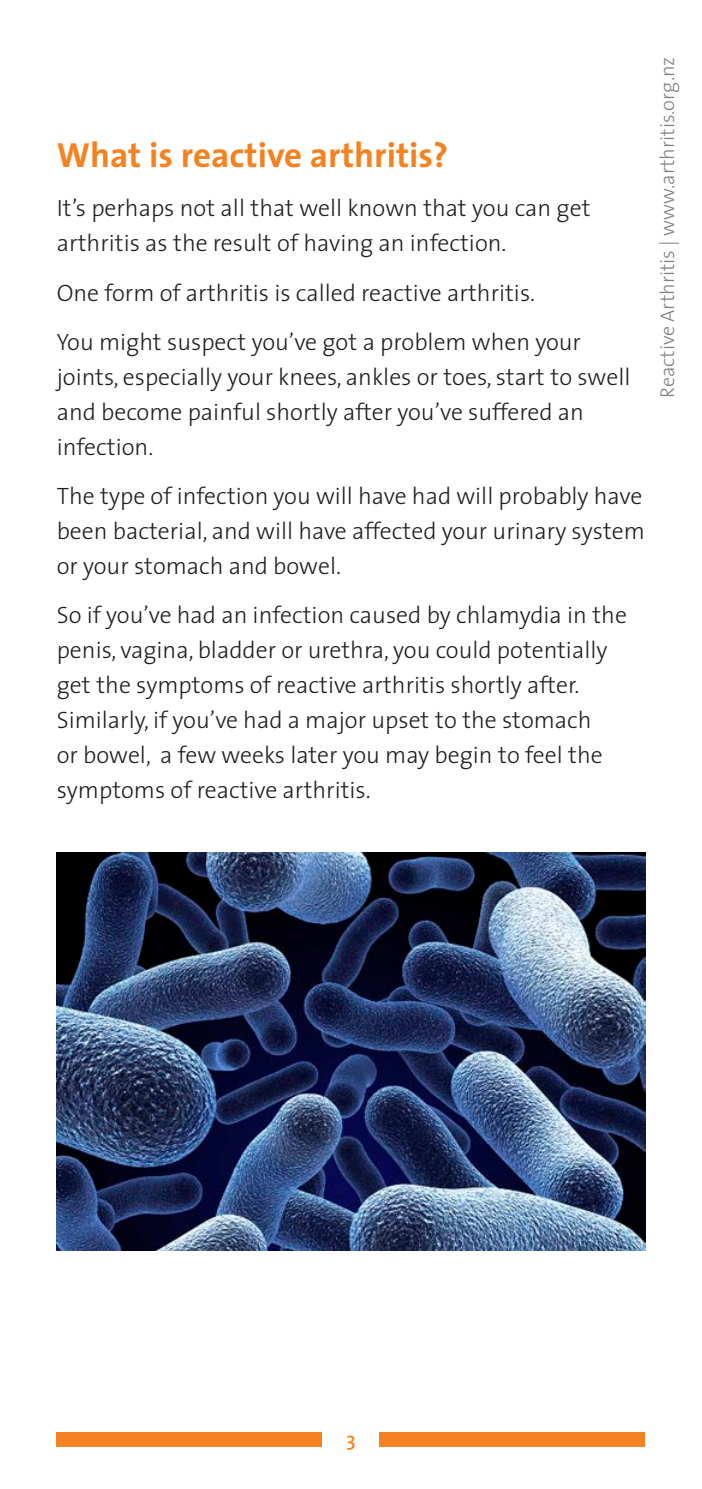
<style>
.page{position:relative;width:702px;height:1489px;background:#fff}
.page>*{position:absolute;margin:0;border:0;box-sizing:border-box;transform-origin:0 0}
.Head_2{font:700 35px "The Sans";color:#f58220}
.body_copy{font:300 23.75px/35px "The Sans";color:#231f20}
.t1{font:300 20px "The Sans";color:#808285}
.body_copy-2{font:600 20px "The Sans";color:#f58220}
</style>
<div class="page">
<div style="left:57px;top:1431px;width:588px;height:15px;background:#f58220"></div>
<div style="left:322px;top:1430px;width:57px;height:28px;background:#fff"></div>
<img style="left:57px;top:853px;width:588px;height:397px">
<p class="Head_2" style="left:57px;top:126px;width:393px">What is reactive arthritis?</p>
<p class="body_copy" style="left:57px;top:190px;width:535px">It’s perhaps not all that well known that you can get arthritis as the result of having an infection.</p>
<p class="body_copy" style="left:57px;top:274px;width:480px">One form of arthritis is called reactive arthritis.</p>
<p class="body_copy" style="left:57px;top:323px;width:575px">You might suspect you’ve got a problem when your joints, especially your knees, ankles or toes, start to swell and become painful shortly after you’ve suffered an infection.</p>
<p class="body_copy" style="left:57px;top:477px;width:589px;text-align:justify">The type of infection you will have had will probably have been bacterial, and will have affected your urinary system or your stomach and bowel.</p>
<p class="body_copy" style="left:57px;top:597px;width:571px">So if you’ve had an infection caused by chlamydia in the penis, vagina, bladder or urethra, you could potentially get the symptoms of reactive arthritis shortly after.<br>Similarly, if you’ve had a major upset to the stomach<br>or bowel, a few weeks later you may begin to feel the symptoms of reactive arthritis.</p>
<p class="t1" style="left:650px;top:397px;width:342px;rotate:-90deg">Reactive Arthritis | www.arthritis.org.nz</p>
<p class="body_copy-2" style="left:346px;top:1422px;width:11px">3</p>
</div>
